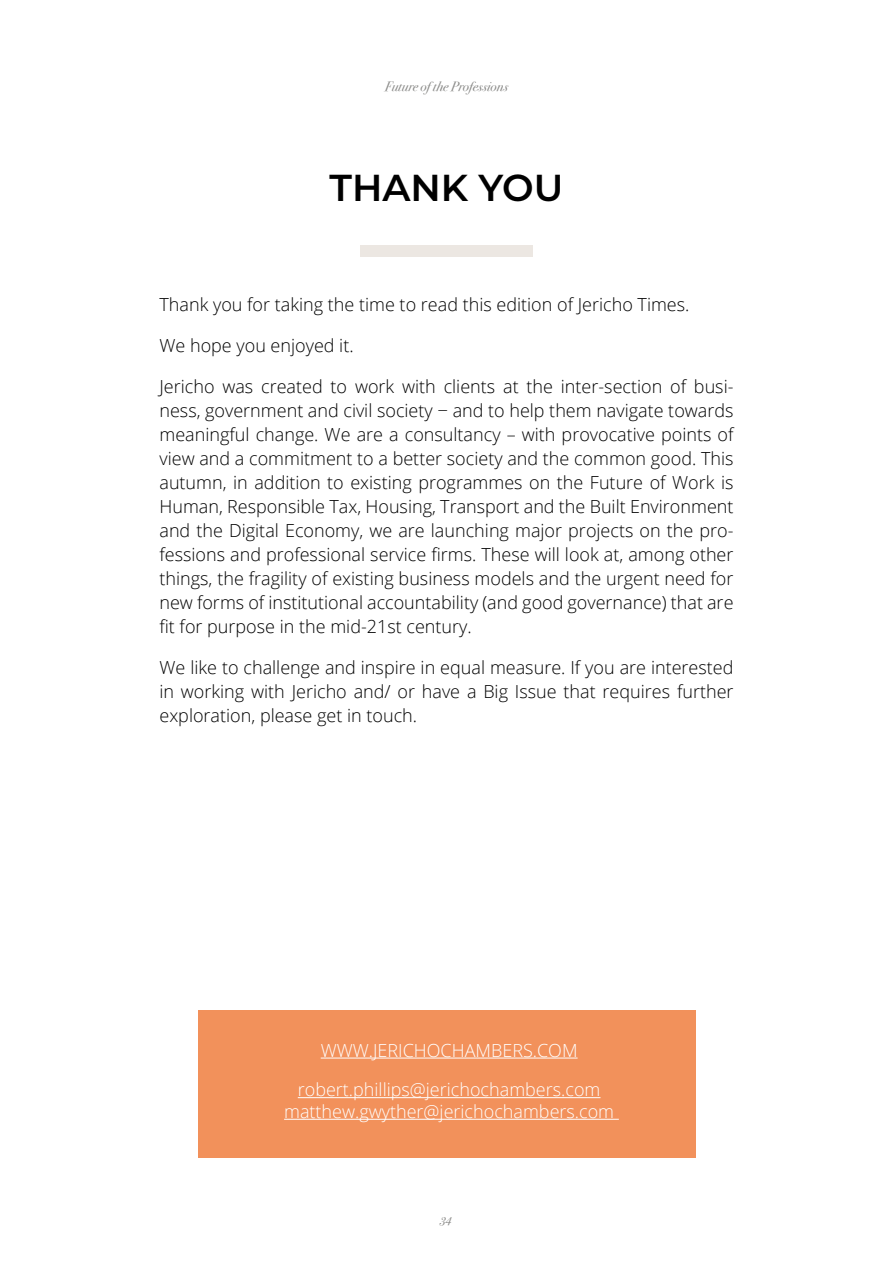
<style>
.page{position:relative;width:893px;height:1263px;background:#fff}
.page>*{position:absolute;margin:0;border:0;box-sizing:border-box;transform-origin:0 0}
.t1{font:600 37.5px "Montserrat";color:#000}
.t2{font:300 18px/24px "Open Sans";color:#000;text-align:justify}
.t3{font:300 18px/21.6px "Open Sans";color:#fff;text-align:center}
.t4{font:italic 13.5px "Bodoni Svty Two OSITCTT";color:#8b8b89}
</style>
<div class="page">
<div style="left:360px;top:245px;width:173px;height:11px;background:#ece7e2"></div>
<div style="left:198px;top:1010px;width:497px;height:147px;background:#f2915b"></div>
<hr style="left:321px;top:1057px;width:257px;height:1px;background:#fff">
<hr style="left:298px;top:1097px;width:302px;height:1px;background:#fff">
<hr style="left:284px;top:1119px;width:335px;height:1px;background:#fff">
<p class="t4" style="left:385px;top:79px;width:125px">Future of the Professions</p>
<h1 class="t1" style="left:329px;top:161px;width:235px">THANK YOU</h1>
<p class="t2" style="left:159px;top:292px;width:532px">Thank you for taking the time to read this edition of Jericho Times.</p>
<p class="t2" style="left:159px;top:333px;width:196px">We hope you enjoyed it.</p>
<p class="t2" style="left:159px;top:374px;width:576px">Jericho was created to work with clients at the inter-section of busi&shy;ness, government and civil society − and to help them navigate towards meaningful change. We are a consultancy – with provocative points of view and a commitment to a better society and the common good. This autumn, in addition to existing programmes on the Future of Work is Human, Responsible Tax, Housing, Transport and the Built Environment and the Digital Economy, we are launching major projects on the pro&shy;fessions and professional service firms. These will look at, among other things, the fragility of existing business models and the urgent need for new forms of institutional accountability (and good governance) that are fit for purpose in the mid-21st century.</p>
<p class="t2" style="left:159px;top:655px;width:576px">We like to challenge and inspire in equal measure. If you are interested in working with Jericho and/ or have a Big Issue that requires further exploration, please get in touch.</p>
<p class="t3" style="left:321px;top:1039px;width:258px">WWW.JERICHOCHAMBERS.COM</p>
<p class="t3" style="left:284px;top:1078px;width:332px">robert.phillips@jerichochambers.com matthew.gwyther@jerichochambers.com</p>
<p class="t4" style="left:441px;top:1210px;width:13px">34</p>
</div>
